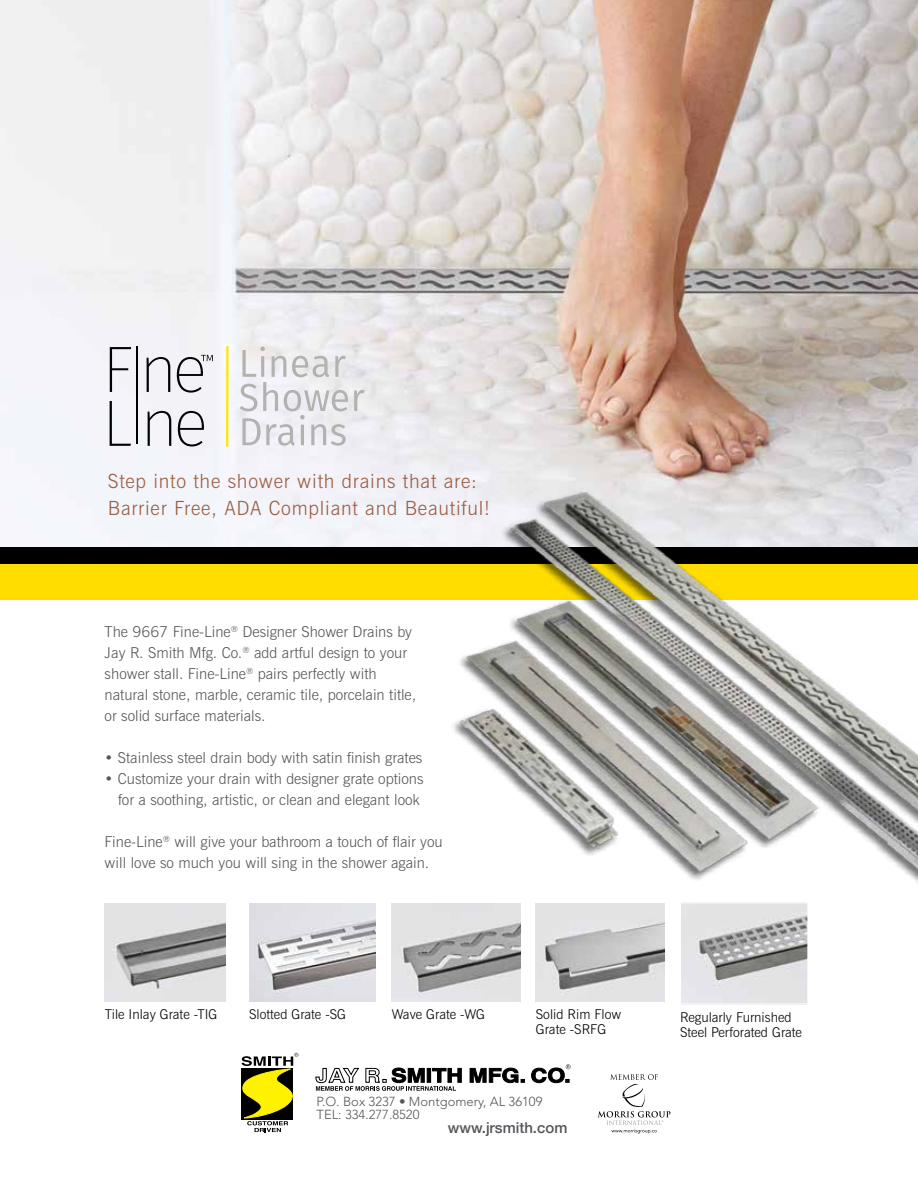
<style>
.page{position:relative;width:918px;height:1188px;background:#fff}
.page>*{position:absolute;margin:0;border:0;box-sizing:border-box;transform-origin:0 0}
.t1{font:300 19.5px/27px "News Gothic BT";letter-spacing:.04em;color:#9a5d41}
.t2{font:300 15px/21px "News Gothic BT";color:#55565a}
.t3{font:500 15px "Helvetica Neue";color:#55565a}
.t4{font:300 13.5px/15px "News Gothic BT";color:#000}
.t5{font:300 13.05px/13.5px "Avenir";color:#55565a}
</style>
<div class="page">
<img style="left:0;top:0;width:918px;height:547px">
<img style="left:110px;top:347px;width:93px;height:46px">
<svg style="left:240px;top:347px;width:124px;height:99px"></svg>
<img style="left:110px;top:401px;width:94px;height:46px">
<img style="left:136px;top:347px;width:2px;height:96px">
<svg style="left:201px;top:355px;width:12px;height:6px"></svg>
<hr style="left:226px;top:346px;width:3px;height:101px;background:#ffe900">
<div style="left:0;top:562px;width:918px;height:38px;background:#fd0"></div>
<div style="left:0;top:547px;width:918px;height:17px;background:#000"></div>
<svg style="left:598px;top:1074px;width:72px;height:60px"></svg>
<svg style="left:242px;top:1053px;width:56px;height:79px"></svg>
<svg style="left:470px;top:1067px;width:55px;height:16px"></svg>
<svg style="left:531px;top:1064px;width:40px;height:19px"></svg>
<svg style="left:315px;top:1067px;width:147px;height:24px"></svg>
<img style="left:377px;top:432px;width:541px;height:490px">
<img style="left:105px;top:904px;width:121px;height:98px">
<img style="left:536px;top:904px;width:129px;height:98px">
<img style="left:249px;top:904px;width:126px;height:98px">
<img style="left:392px;top:904px;width:129px;height:98px">
<img style="left:682px;top:904px;width:124px;height:98px">
<div style="left:680px;top:902px;width:128px;height:102px;border:1px solid #fff"></div>
<h1 class="t1" style="left:108px;top:467px;width:384px">Step into the shower with drains that are:<br>Barrier Free, ADA Compliant and Beautiful!</h1>
<p class="t2" style="left:105px;top:621px;width:313px">The 9667 Fine-Line<sup>®</sup> Designer Shower Drains by Jay R. Smith Mfg. Co.<sup>®</sup> add artful design to your shower stall. Fine-Line<sup>®</sup> pairs perfectly with natural stone, marble, ceramic tile, porcelain title, or solid surface materials.</p>
<p class="t2" style="left:105px;top:747px;width:319px">• Stainless steel drain body with satin finish grates</p>
<p class="t2" style="left:105px;top:768px;width:320px;text-align:right">• Customize your drain with designer grate options for a soothing, artistic, or clean and elegant look</p>
<p class="t2" style="left:105px;top:831px;width:340px">Fine-Line<sup>®</sup> will give your bathroom a touch of flair you will love so much you will sing in the shower again.</p>
<p class="t4" style="left:105px;top:1007px;width:114px">Tile Inlay Grate -TIG</p>
<p class="t4" style="left:249px;top:1007px;width:98px">Slotted Grate -SG</p>
<p class="t4" style="left:536px;top:1007px;width:87px">Solid Rim Flow<br>Grate -SRFG</p>
<p class="t4" style="left:392px;top:1007px;width:95px">Wave Grate -WG</p>
<p class="t4" style="left:680px;top:1010px;width:123px">Regularly Furnished<br>Steel Perforated Grate</p>
<p class="t5" style="left:317px;top:1095px;width:227px">P.O. Box 3237 • Montgomery, AL 36109<br>TEL: 334.277.8520</p>
<p class="t3" style="left:448px;top:1115px;width:121px">www.jrsmith.com</p>
</div>
